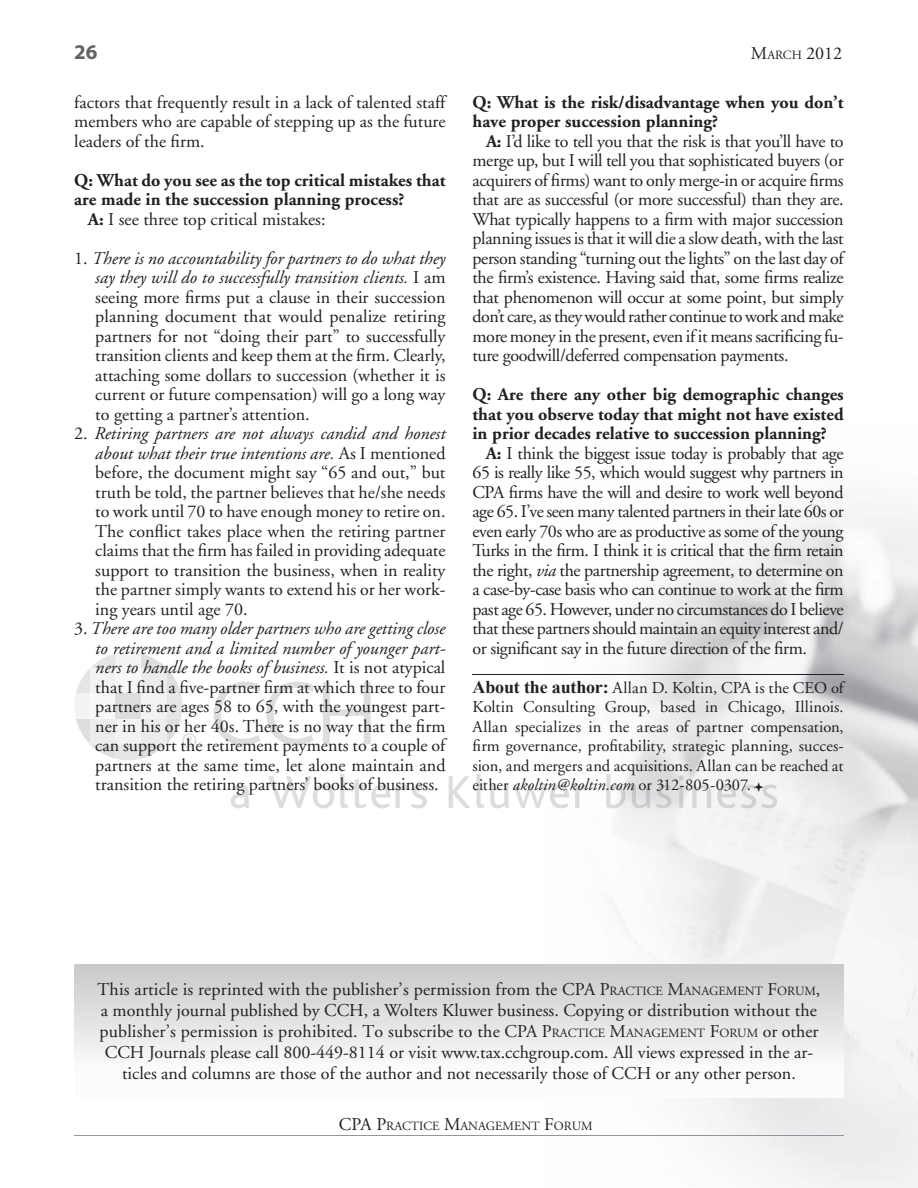
<style>
.page{position:relative;width:918px;height:1188px;background:#fff}
.page>*{position:absolute;margin:0;border:0;box-sizing:border-box;transform-origin:0 0}
.t1{font:700 21px "Myriad";color:#636366}
.t2{font:18px/19.5px "Adobe Garamond";color:#231f20;text-align:justify}
.t3{font:18px "Adobe Garamond";letter-spacing:-.025em;color:#231f20}
.t4{font:700 18px/19.5px "Adobe Garamond";color:#231f20}
.t5{font:16.5px/19.5px "Adobe Garamond";color:#231f20;text-align:justify}
.t6{font:12.6px "Adobe Garamond";color:#231f20}
.s1{font-size:12.6px}
.s2{font-weight:700}
.s3{font-style:italic}
.s4{font-family:"Times New Roman";font-weight:700;font-size:18px}
.s5{font-size:18px}
</style>
<div class="page">
<hr style="left:74px;top:1135px;width:770px;height:1px;background:#939598">
<svg style="left:214px;top:682px;width:99px;height:63px"></svg>
<svg style="left:323px;top:682px;width:48px;height:62px"></svg>
<svg style="left:231px;top:785px;width:18px;height:23px"></svg>
<svg style="left:268px;top:776px;width:66px;height:32px"></svg>
<svg style="left:340px;top:774px;width:87px;height:34px"></svg>
<svg style="left:449px;top:774px;width:35px;height:34px"></svg>
<svg style="left:490px;top:785px;width:57px;height:23px"></svg>
<img style="left:550px;top:785px;width:19px;height:23px">
<svg style="left:579px;top:785px;width:9px;height:6px"></svg>
<img style="left:606px;top:774px;width:20px;height:34px">
<img style="left:632px;top:785px;width:19px;height:23px">
<img style="left:656px;top:785px;width:16px;height:23px">
<img style="left:678px;top:775px;width:6px;height:33px">
<img style="left:692px;top:785px;width:19px;height:23px">
<img style="left:717px;top:785px;width:19px;height:23px">
<img style="left:740px;top:785px;width:16px;height:23px">
<img style="left:761px;top:785px;width:16px;height:23px">
<svg style="left:75px;top:652px;width:122px;height:108px"></svg>
<hr style="left:472px;top:674px;width:372px;height:1px;background:#231f20">
<div style="left:74px;top:964px;width:770px;height:134px;background:linear-gradient(to bottom,#c9cacd,#fff)"></div>
<svg style="left:754px;top:782px;width:10px;height:10px"></svg>
<p class="t1" style="left:74px;top:44px;width:25px">26</p>
<p class="t2" style="left:751px;top:45px;width:93px">M<span class="s1">ARCH</span> 2012</p>
<p class="t2" style="left:74px;top:94px;width:373px">factors that frequently result in a lack of talented staff members who are capable of stepping up as the future leaders of the firm.</p>
<p class="t4" style="left:74px;top:172px;width:373px">Q: What do you see as the top critical mistakes that</p>
<p class="t4" style="left:74px;top:192px;width:332px">are made in the succession planning process?</p>
<p class="t2" style="left:88px;top:211px;width:239px"><span class="s2">A:</span> I see three top critical mistakes:</p>
<p class="t2" style="left:95px;top:250px;width:352px;text-indent:-21px">1. <span class="s3">There is no accountability for partners to do what they say they will do to successfully transition clients.</span> I am seeing more firms put a clause in their succession planning document that would penalize retiring partners for not “doing their part” to successfully transition clients and keep them at the firm. Clearly, attaching some dollars to succession (whether it is current or future compensation) will go a long way to getting a partner’s attention.</p>
<p class="t2" style="left:95px;top:426px;width:352px;text-indent:-21px">2. <span class="s3">Retiring partners are not always candid and honest about what their true intentions are.</span> As I mentioned before, the document might say “65 and out,” but truth be told, the partner believes that he/she needs to work until 70 to have enough money to retire on.<br>The conflict takes place when the retiring partner claims that the firm has failed in providing adequate support to transition the business, when in reality the partner simply wants to extend his or her work&shy;ing years until age 70.</p>
<p class="t2" style="left:95px;top:621px;width:352px;text-indent:-21px">3. <span class="s3">There are too many older partners who are getting close to retirement and a limited number of younger part&shy;ners to handle the books of business.</span> It is not atypical that I find a five-partner firm at which three to four partners are ages 58 to 65, with the youngest part&shy;ner in his or her 40s. There is no way that the firm can support the retirement payments to a couple of partners at the same time, let alone maintain and transition the retiring partners’ books of business.</p>
<p class="t4" style="left:472px;top:94px;width:373px">Q: What is the risk/disadvantage when you don’t have proper succession planning?</p>
<p class="t2" style="left:472px;top:133px;width:373px;text-indent:14px"><span class="s2">A:</span> I’d like to tell you that the risk is that you’ll have to merge up, but I will tell you that sophisticated buyers (or acquirers of firms) want to only merge-in or acquire firms that are as successful (or more successful) than they are.<br>What typically happens to a firm with major succession planning issues is that it will die a slow death, with the last person standing “turning out the lights” on the last day of the firm’s existence. Having said that, some firms realize that phenomenon will occur at some point, but simply don’t care, as they would rather continue to work and make more money in the present, even if it means sacrificing fu&shy;ture goodwill/deferred compensation payments.</p>
<p class="t4" style="left:472px;top:387px;width:373px">Q: Are there any other big demographic changes</p>
<p class="t4" style="left:472px;top:406px;width:373px">that you observe today that might not have existed</p>
<p class="t4" style="left:472px;top:426px;width:356px">in prior decades relative to succession planning?</p>
<p class="t3" style="left:486px;top:446px;width:359px"><span class="s2">A:</span> I think the biggest issue today is probably that age</p>
<p class="t3" style="left:472px;top:466px;width:373px">65 is really like 55, which would suggest why partners in</p>
<p class="t3" style="left:472px;top:485px;width:373px">CPA firms have the will and desire to work well beyond</p>
<p class="t3" style="left:472px;top:505px;width:373px">age 65. I’ve seen many talented partners in their late 60s or</p>
<p class="t3" style="left:472px;top:524px;width:373px">even early 70s who are as productive as some of the young</p>
<p class="t3" style="left:472px;top:544px;width:373px">Turks in the firm. I think it is critical that the firm retain</p>
<p class="t3" style="left:472px;top:563px;width:373px">the right, <span class="s3">via</span> the partnership agreement, to determine on</p>
<p class="t3" style="left:472px;top:583px;width:373px">a case-by-case basis who can continue to work at the firm</p>
<p class="t3" style="left:472px;top:602px;width:373px">past age 65. However, under no circumstances do I believe</p>
<p class="t3" style="left:472px;top:622px;width:373px">that these partners should maintain an equity interest and/</p>
<p class="t3" style="left:472px;top:641px;width:336px">or significant say in the future direction of the firm.</p>
<p class="t5" style="left:472px;top:680px;width:373px"><span class="s4">About the author:</span> Allan D. Koltin, CPA is the CEO of Koltin Consulting Group, based in Chicago, Illinois.<br>Allan specializes in the areas of partner compensation, firm governance, profitability, strategic planning, succes&shy;sion, and mergers and acquisitions. Allan can be reached at either <span class="s3">akoltin@koltin.com</span> or 312-805-0307.</p>
<p class="t2" style="left:98px;top:981px;width:724px;line-height:21px;text-align:center">This article is reprinted with the publisher’s permission from the CPA P<span class="s1">RACTICE</span> M<span class="s1">ANAGEMENT</span> F<span class="s1">ORUM</span>, a monthly journal published by CCH, a Wolters Kluwer business. Copying or distribution without the publisher’s permission is prohibited. To subscribe to the CPA P<span class="s1">RACTICE</span> M<span class="s1">ANAGEMENT</span> F<span class="s1">ORUM</span> or other CCH Journals please call 800-449-8114 or visit www.tax.cchgroup.com. All views expressed in the ar&shy;ticles and columns are those of the author and not necessarily those of CCH or any other person.</p>
<p class="t6" style="left:339px;top:1120px;width:255px"><span class="s5">CPA P</span>RACTICE <span class="s5">M</span>ANAGEMENT <span class="s5">F</span>ORUM</p>
</div>
